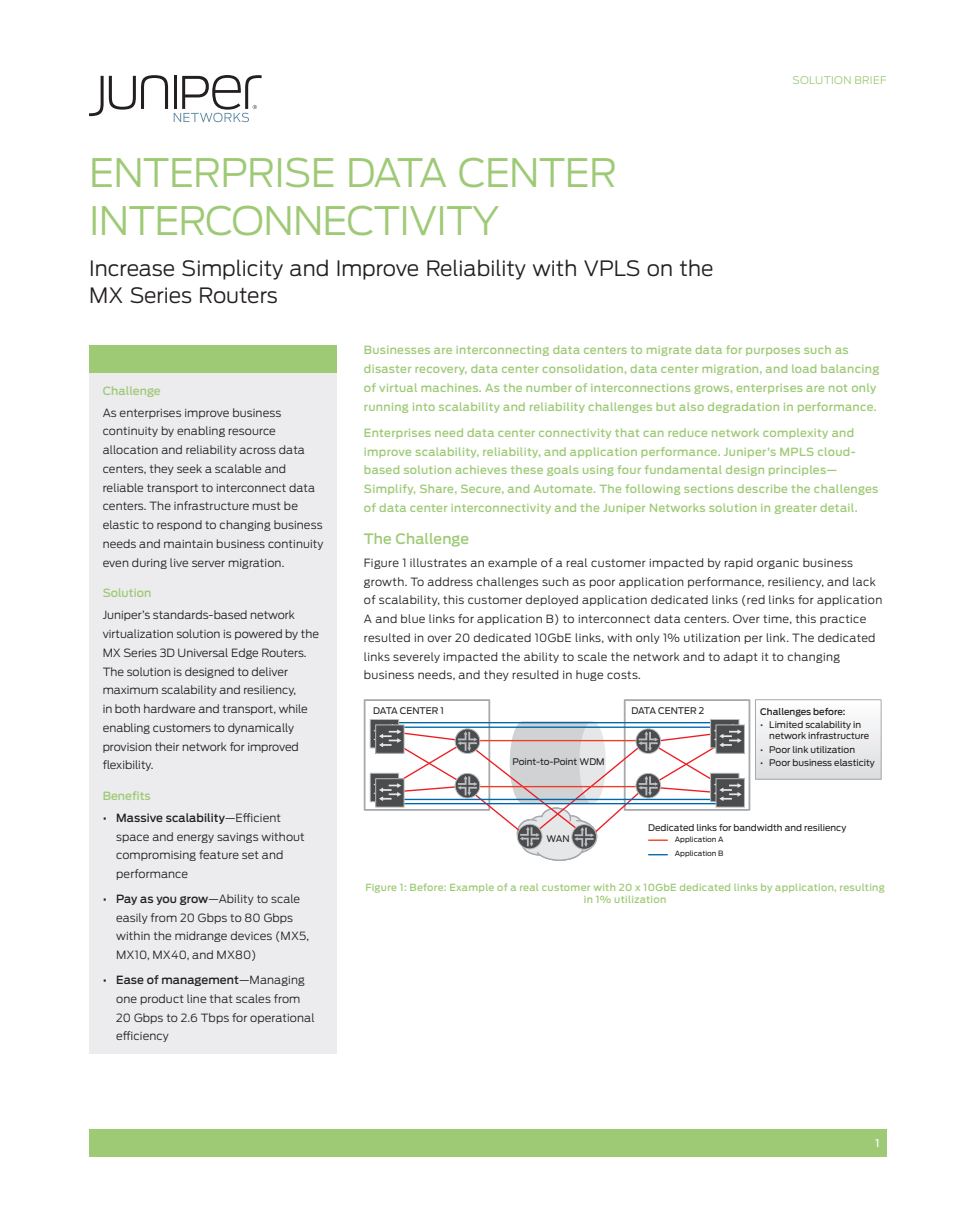
<style>
.page{position:relative;width:962px;height:1232px;background:#fff}
.page>*{position:absolute;margin:0;border:0;box-sizing:border-box;transform-origin:0 0}
.t1{font:300 39px "Antenna";letter-spacing:-.02em;color:#9eca76}
.t2{font:300 21px/27px "Antenna";color:#231f20}
.t3{font:500 14.25px "Antenna";letter-spacing:.01em;color:#9eca76}
.t4{font:300 11.25px/18.8px "Antenna";letter-spacing:.01em;color:#231f20}
.t5{font:500 11.25px/18.8px "Antenna";letter-spacing:.03em;color:#9eca76}
.t6{font:300 11.25px/18.8px "Antenna";letter-spacing:.03em;color:#231f20}
.t7{font:500 11.25px "Antenna";letter-spacing:.01em;color:#9eca76}
.t8{font:300 10.5px "Antenna";letter-spacing:.025em;color:#9eca76}
.t9{font:500 10.5px "Antenna";color:#fff}
.t10{font:500 9.75px/12px "Antenna";letter-spacing:.03em;color:#9eca76;text-align:center}
.t11{font:9px/10.8px "Antenna";color:#231f20}
.t12{font:500 9px "Antenna";color:#231f20}
.t13{font:7.2px/14.1px "Antenna";color:#231f20}
.s1{font-weight:500}
</style>
<div class="page">
<svg style="left:89px;top:75px;width:79px;height:41px"></svg>
<svg style="left:174px;top:75px;width:87px;height:47px"></svg>
<div style="left:89px;top:1129px;width:797px;height:27px;background:#9eca76"></div>
<div style="left:89px;top:346px;width:248px;height:27px;background:#9eca76"></div>
<div style="left:89px;top:373px;width:248px;height:680px;background:#ececee"></div>
<div style="left:363px;top:699px;width:127px;height:111px;border:2px solid #a8a9ad"></div>
<div style="left:623px;top:699px;width:127px;height:111px;border:2px solid #a8a9ad"></div>
<div style="left:755px;top:699px;width:125px;height:80px;background:linear-gradient(to bottom,#fff,#dcdddf)"></div>
<div style="left:754px;top:699px;width:127px;height:80px;border:1px solid #a8a9ad"></div>
<div style="left:715px;top:778px;width:29px;height:29px;background:#4b4c4d"></div>
<div style="left:710px;top:719px;width:29px;height:29px;border:1px solid #bcbdc0"></div>
<div style="left:715px;top:724px;width:29px;height:29px;background:#4b4c4d"></div>
<div style="left:370px;top:773px;width:28px;height:28px;background:#4b4c4d"></div>
<div style="left:370px;top:772px;width:29px;height:30px;border:1px solid #bcbdc0"></div>
<div style="left:370px;top:719px;width:28px;height:28px;background:#4b4c4d"></div>
<div style="left:370px;top:719px;width:29px;height:29px;border:1px solid #bcbdc0"></div>
<svg style="left:373px;top:721px;width:368px;height:140px"></svg>
<h1 class="t1" style="left:89px;top:150px;width:51px">Enter</h1>
<h1 class="t1" style="left:220px;top:150px;width:49px">prise</h1>
<h1 class="t1" style="left:346px;top:150px;width:53px">Data</h1>
<h1 class="t1" style="left:457px;top:150px;width:54px">Center</h1>
<h1 class="t1" style="left:89px;top:198px;width:36px">Interconnecti</h1>
<h1 class="t1" style="left:409px;top:198px;width:92px">vity</h1>
<h2 class="t2" style="left:89px;top:255px;width:625px">Increase Simplicity and Improve Reliability with VPLS on the<br>MX Series Routers</h2>
<p class="t8" style="left:792px;top:74px;width:95px">SOLUTION BRIEF</p>
<p class="t7" style="left:103px;top:384px;width:60px">Challenge</p>
<p class="t4" style="left:103px;top:403px;width:222px">As enterprises improve business continuity by enabling resource allocation and reliability across data centers, they seek a scalable and reliable transport to interconnect data centers. The infrastructure must be elastic to respond to changing business needs and maintain business continuity even during live server migration.</p>
<p class="t7" style="left:103px;top:586px;width:50px">Solution</p>
<p class="t4" style="left:103px;top:605px;width:218px">Juniper’s standards-based network virtualization solution is powered by the MX Series 3D Universal Edge Routers.<br>The solution is designed to deliver maximum scalability and resiliency,<br>in both hardware and transport, while enabling customers to dynamically provision their network for improved flexibility.</p>
<p class="t5" style="left:103px;top:786px;width:50px">Benefits</p>
<p class="t4" style="left:116px;top:808px;width:190px;text-indent:-14px"><span class="s1">• Massive scalability</span>—Efficient space and energy savings without compromising feature set and performance</p>
<p class="t4" style="left:116px;top:889px;width:194px;text-indent:-14px"><span class="s1">• Pay as you grow</span>—Ability to scale easily from 20 Gbps to 80 Gbps within the midrange devices (MX5,<br>MX10, MX40, and MX80)</p>
<p class="t4" style="left:116px;top:970px;width:200px;text-indent:-14px"><span class="s1">• Ease of management</span>—Managing one product line that scales from<br>20 Gbps to 2.6 Tbps for operational efficiency</p>
<p class="t5" style="left:364px;top:341px;width:517px">Businesses are interconnecting data centers to migrate data for purposes such as disaster recovery, data center consolidation, data center migration, and load balancing of virtual machines. As the number of interconnections grows, enterprises are not only running into scalability and reliability challenges but also degradation in performance.</p>
<p class="t5" style="left:364px;top:423px;width:516px">Enterprises need data center connectivity that can reduce network complexity and improve scalability, reliability, and application performance. Juniper’s MPLS cloud&shy;based solution achieves these goals using four fundamental design principles— Simplify, Share, Secure, and Automate. The following sections describe the challenges of data center interconnectivity and the Juniper Networks solution in greater detail.</p>
<p class="t3" style="left:364px;top:530px;width:107px">The Challenge</p>
<p class="t6" style="left:364px;top:553px;width:520px">Figure 1 illustrates an example of a real customer impacted by rapid organic business growth. To address challenges such as poor application performance, resiliency, and lack of scalability, this customer deployed application dedicated links (red links for application A and blue links for application B) to interconnect data centers. Over time, this practice resulted in over 20 dedicated 10GbE links, with only 1% utilization per link. The dedicated links severely impacted the ability to scale the network and to adapt it to changing business needs, and they resulted in huge costs.</p>
<p class="t11" style="left:373px;top:705px;width:72px">DATA CENTER 1</p>
<p class="t11" style="left:631px;top:705px;width:74px">DATA CENTER 2</p>
<p class="t11" style="left:512px;top:756px;width:94px">Point-to-Point WDM</p>
<p class="t12" style="left:760px;top:705px;width:87px">Challenges before:</p>
<p class="t11" style="left:769px;top:719px;width:101px;text-indent:-9px">• Limited scalability in network infrastructure</p>
<p class="t11" style="left:760px;top:743px;width:96px">• Poor link utilization</p>
<p class="t11" style="left:760px;top:757px;width:116px">• Poor business elasticity</p>
<p class="t11" style="left:546px;top:833px;width:25px">WAN</p>
<p class="t11" style="left:648px;top:821px;width:199px">Dedicated links for bandwidth and resiliency</p>
<p class="t13" style="left:674px;top:832px;width:50px">Application A<br>Application B</p>
<p class="t10" style="left:365px;top:881px;width:521px">Figure 1: Before: Example of a real customer with 20 x 10GbE dedicated links by application, resulting in 1% utilization</p>
<p class="t9" style="left:875px;top:1136px;width:6px">1</p>
</div>
